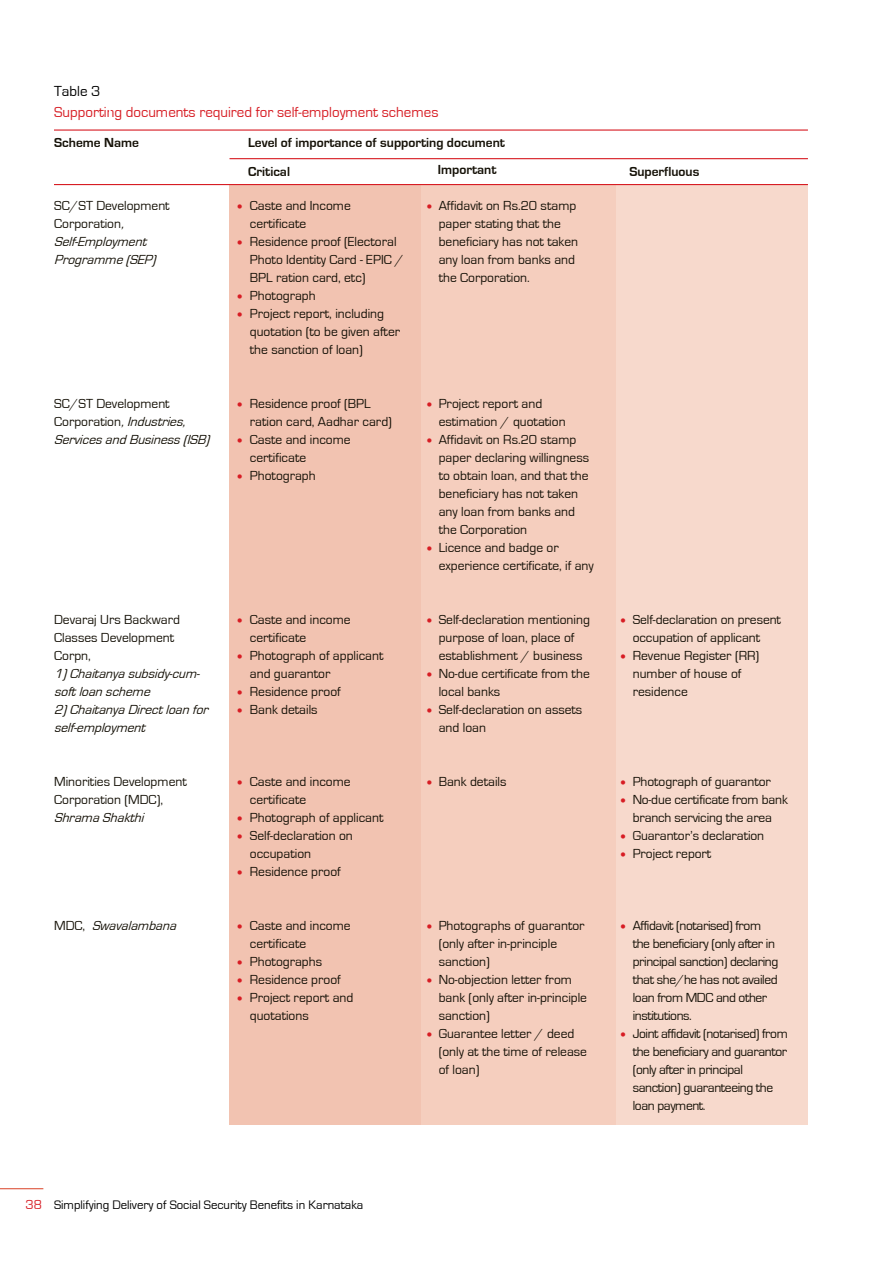
<style>
.page{position:relative;width:893px;height:1263px;background:#fff}
.page>*{position:absolute;margin:0;border:0;box-sizing:border-box;transform-origin:0 0}
.t1{font:15px "Eurostile";color:#d71d24}
.t2{font:15px "Eurostile";color:#000}
.t3{font:13.5px/18px "Eurostile";color:#141006}
.t4{font:13.5px/18px "Eurostile";letter-spacing:-.03em;color:#141006}
.t5{font:italic 13.5px/18px "Eurostile";color:#141006}
.t6{font:700 13.5px/28.5px "Eurostile";color:#141006}
.t7{font:700 13.5px/18px "Adobe Garamond Pro";color:#d71d24}
.t8{font:12.75px "Eurostile";color:#000}
.s1{font-style:normal}
.s2{font-size:13.5px;color:#d71d24}
</style>
<div class="page">
<hr style="left:0;top:1188px;width:43px;height:1px;background:#dd563e">
<div style="left:229px;top:185px;width:193px;height:940px;background:#f2c3b1"></div>
<div style="left:422px;top:185px;width:199px;height:940px;background:#f5cebe"></div>
<div style="left:616px;top:185px;width:192px;height:940px;background:#f7d9cc"></div>
<hr style="left:54px;top:129px;width:754px;height:2px;background:#d71d24">
<hr style="left:54px;top:184px;width:754px;height:1px;background:#d71d24">
<hr style="left:230px;top:158px;width:578px;height:1px;background:#d71d24">
<p class="t2" style="left:54px;top:83px;width:48px">Table 3</p>
<p class="t1" style="left:54px;top:104px;width:386px">Supporting documents required for self-employment schemes</p>
<p class="t6" style="left:54px;top:129px;width:86px">Scheme Name</p>
<p class="t6" style="left:248px;top:129px;width:258px">Level of importance of supporting document<br>Critical</p>
<p class="t6" style="left:438px;top:156px;width:60px">Important</p>
<p class="t6" style="left:629px;top:157px;width:72px">Superfluous</p>
<p class="t5" style="left:54px;top:197px;width:117px"><span class="s1">SC/ST Development<br>Corporation</span>,<br>Self-Employment<br>Programme(SEP)</p>
<p class="t5" style="left:54px;top:395px;width:161px"><span class="s1">SC/ST Development<br>Corporation</span>,Industries,<br>ServicesandBusiness(ISB)</p>
<p class="t3" style="left:54px;top:611px;width:127px">Devaraj Urs Backward<br>Classes Development<br>Corpn,</p>
<p class="t5" style="left:54px;top:665px;width:159px">1)Chaitanyasubsidy-cum&shy;softloanscheme<br>2)ChaitanyaDirectloanfor self-employment</p>
<p class="t3" style="left:54px;top:773px;width:134px">Minorities Development<br>Corporation (MDC),</p>
<p class="t5" style="left:54px;top:809px;width:95px">ShramaShakthi</p>
<p class="t5" style="left:54px;top:917px;width:127px"><span class="s1">M D C ,</span> Swavalambana</p>
<p class="t3" style="left:250px;top:197px;width:156px">Caste and Income certificate<br>Residence proof (Electoral<br>Photo Identity Card - EPIC /<br>BPL ration card, etc)<br>Photograph<br>Project report, including quotation (to be given after the sanction of loan)</p>
<p class="t7" style="left:237px;top:198px;width:7px">•</p>
<p class="t7" style="left:237px;top:234px;width:7px">•</p>
<p class="t7" style="left:237px;top:288px;width:7px">• •</p>
<p class="t7" style="left:237px;top:396px;width:7px">•</p>
<p class="t7" style="left:237px;top:432px;width:7px">•</p>
<p class="t7" style="left:237px;top:468px;width:7px">•</p>
<p class="t3" style="left:250px;top:395px;width:144px">Residence proof (BPL ration card, Aadhar card)<br>Caste and income certificate<br>Photograph</p>
<p class="t7" style="left:237px;top:612px;width:7px">•</p>
<p class="t7" style="left:237px;top:648px;width:7px">•</p>
<p class="t7" style="left:237px;top:684px;width:7px">• •</p>
<p class="t3" style="left:250px;top:611px;width:135px">Caste and income certificate<br>Photograph of applicant and guarantor<br>Residence proof<br>Bank details</p>
<p class="t7" style="left:237px;top:774px;width:7px">•</p>
<p class="t7" style="left:237px;top:810px;width:7px">• •</p>
<p class="t7" style="left:237px;top:864px;width:7px">•</p>
<p class="t3" style="left:250px;top:773px;width:135px">Caste and income certificate<br>Photograph of applicant<br>Self-declaration on occupation<br>Residence proof</p>
<p class="t7" style="left:237px;top:918px;width:7px">•</p>
<p class="t7" style="left:237px;top:954px;width:7px;text-align:justify">• • •</p>
<p class="t3" style="left:250px;top:917px;width:105px">Caste and income certificate<br>Photographs<br>Residence proof<br>Project report and quotations</p>
<p class="t3" style="left:439px;top:197px;width:141px">Affidavit on Rs.20 stamp paper stating that the beneficiary has not taken any loan from banks and the Corporation.</p>
<p class="t7" style="left:427px;top:198px;width:7px">•</p>
<p class="t3" style="left:439px;top:395px;width:157px">Project report and estimation / quotation<br>Affidavit on Rs.20 stamp paper declaring willingness to obtain loan, and that the beneficiary has not taken any loan from banks and the Corporation<br>Licence and badge or experience certificate, if any</p>
<p class="t7" style="left:427px;top:396px;width:7px">•</p>
<p class="t7" style="left:427px;top:432px;width:7px">•</p>
<p class="t7" style="left:427px;top:540px;width:7px">•</p>
<p class="t3" style="left:439px;top:611px;width:153px">Self-declaration mentioning purpose of loan, place of establishment / business<br>No-due certificate from the local banks<br>Self-declaration on assets and loan</p>
<p class="t7" style="left:427px;top:612px;width:7px">•</p>
<p class="t7" style="left:427px;top:666px;width:7px">•</p>
<p class="t7" style="left:427px;top:702px;width:7px">•</p>
<p class="t3" style="left:439px;top:773px;width:69px">Bank details</p>
<p class="t7" style="left:427px;top:774px;width:7px">•</p>
<p class="t3" style="left:439px;top:917px;width:150px">Photographs of guarantor (only after in-principle sanction)<br>No-objection letter from bank (only after in-principle sanction)<br>Guarantee letter / deed (only at the time of release of loan)</p>
<p class="t7" style="left:427px;top:918px;width:7px">•</p>
<p class="t7" style="left:427px;top:972px;width:7px">•</p>
<p class="t7" style="left:427px;top:1026px;width:7px">•</p>
<p class="t3" style="left:633px;top:611px;width:150px">Self-declaration on present occupation of applicant<br>Revenue Register (RR) number of house of residence</p>
<p class="t7" style="left:621px;top:612px;width:7px">•</p>
<p class="t7" style="left:621px;top:648px;width:7px">•</p>
<p class="t3" style="left:633px;top:773px;width:157px">Photograph of guarantor<br>No-due certificate from bank branch servicing the area<br>Guarantor’s declaration<br>Project report</p>
<p class="t7" style="left:621px;top:774px;width:7px">• •</p>
<p class="t7" style="left:621px;top:828px;width:7px">• •</p>
<p class="t4" style="left:633px;top:917px;width:157px">Affidavit (notarised) from<br>the beneficiary (only after in principal sanction) declaring that she/he has not availed loan from MDC and other institutions.<br>Joint affidavit (notarised) from the beneficiary and guarantor (only after in principal sanction) guaranteeing the loan payment.</p>
<p class="t7" style="left:621px;top:918px;width:7px">•</p>
<p class="t7" style="left:621px;top:1026px;width:7px">•</p>
<p class="t8" style="left:26px;top:1198px;width:339px"><span class="s2">38</span> Simplifying Delivery of Social Security Benefits in Karnataka</p>
</div>
